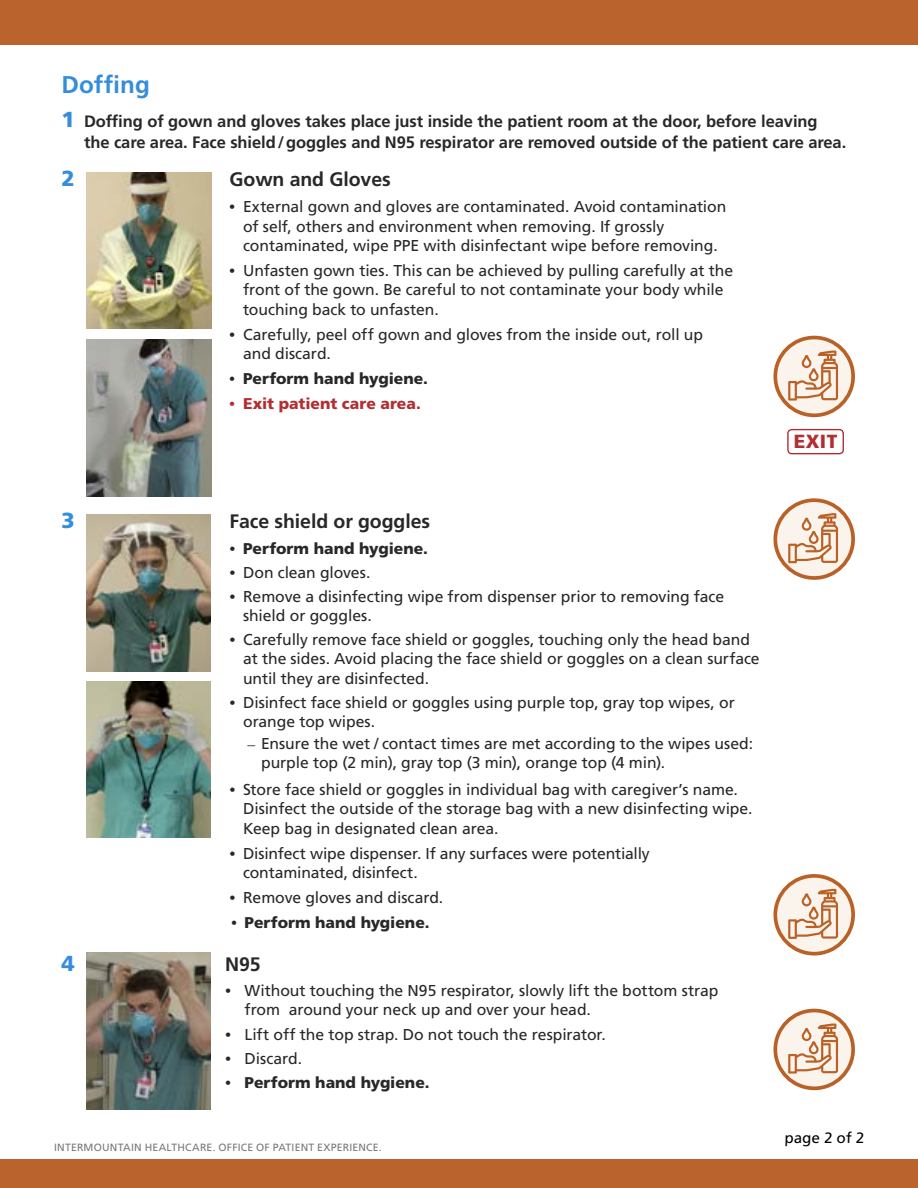
<style>
.page{position:relative;width:918px;height:1188px;background:#fff}
.page>*{position:absolute;margin:0;border:0;box-sizing:border-box;transform-origin:0 0}
.t1{font:700 24.3px "Frutiger LT Std";letter-spacing:.005em;color:#368ddd}
.t2{font:900 21.75px "Frutiger LT Std";color:#368ddd}
.t3{font:700 19.5px "Frutiger LT Std";letter-spacing:-.005em;color:#292829}
.t4{font:900 19.05px "Frutiger LT Std";color:#b12f33}
.t5{font:700 16.5px/21px "Frutiger LT Std";letter-spacing:-.005em;color:#292829}
.t6{font:15.75px/19.5px "Frutiger LT Std";letter-spacing:-.005em;color:#292829}
.t7{font:900 15.6px "Frutiger LT Std";color:#292829}
.t8{font:900 15.6px "Frutiger LT Std";color:#b12f33}
.t9{font:15px "Frutiger LT Std";color:#000}
.t10{font:10.5px "Frutiger LT Std";letter-spacing:.02em;color:#77787b}
.s1{font-weight:900;font-size:21.75px;color:#368ddd}
.s2{font-family:"Adobe Garamond Pro"}
.s3{font-family:"Adobe Garamond Pro";font-weight:400}
</style>
<div class="page">
<img style="left:87px;top:514px;width:124px;height:157px">
<img style="left:87px;top:953px;width:124px;height:156px">
<div style="left:0;top:1159px;width:918px;height:29px;background:#ba632c"></div>
<div style="left:0;top:0;width:918px;height:45px;background:#ba632c"></div>
<img style="left:87px;top:172px;width:124px;height:157px">
<img style="left:87px;top:340px;width:124px;height:156px">
<svg style="left:777px;top:500px;width:78px;height:78px;background:#f2e0d1"></svg>
<div style="left:773px;top:498px;width:82px;height:82px;border:4px solid #b96126;border-radius:50%"></div>
<svg style="left:788px;top:513px;width:50px;height:50px;background:#e5c5ad"></svg>
<svg style="left:777px;top:1010px;width:78px;height:78px;background:#f2e0d2"></svg>
<div style="left:773px;top:1009px;width:82px;height:81px;border:4px solid #b96126;border-radius:50%"></div>
<svg style="left:788px;top:1024px;width:50px;height:50px;background:#e5c5ad"></svg>
<svg style="left:777px;top:337px;width:78px;height:78px;background:#f2e0d2"></svg>
<div style="left:773px;top:336px;width:82px;height:81px;border:4px solid #b96126;border-radius:50%"></div>
<svg style="left:788px;top:351px;width:50px;height:50px;background:#e6c5ad"></svg>
<div style="left:787px;top:429px;width:57px;height:25px;border:1px solid #b02a2f;border-radius:4px"></div>
<svg style="left:777px;top:876px;width:78px;height:78px;background:#f2e0d1"></svg>
<div style="left:773px;top:874px;width:82px;height:82px;border:4px solid #b96126;border-radius:50%"></div>
<svg style="left:788px;top:889px;width:50px;height:50px;background:#e5c5ad"></svg>
<img style="left:87px;top:681px;width:124px;height:157px">
<h1 class="t1" style="left:62px;top:70px;width:90px">Doffing</h1>
<p class="t5" style="left:84px;top:111px;width:764px;text-indent:-22px"><span class="s1">1</span> Doffing of gown and gloves takes place just inside the patient room at the door, before leaving the care area. Face shield/goggles and N95 respirator are removed outside of the patient care area.</p>
<h2 class="t2" style="left:62px;top:165px;width:15px">2</h2>
<p class="t3" style="left:230px;top:168px;width:163px">Gown and Gloves</p>
<p class="t6" style="left:243px;top:197px;width:485px;text-indent:-14px"><span class="s2">•</span> External gown and gloves are contaminated. Avoid contamination of self, others and environment when removing. If grossly contaminated, wipe PPE with disinfectant wipe before removing.</p>
<p class="t6" style="left:243px;top:261px;width:492px;text-indent:-14px"><span class="s2">•</span> Unfasten gown ties. This can be achieved by pulling carefully at the front of the gown. Be careful to not contaminate your body while touching back to unfasten.</p>
<p class="t6" style="left:243px;top:325px;width:462px;text-indent:-14px"><span class="s2">•</span> Carefully, peel off gown and gloves from the inside out, roll up and discard.</p>
<p class="t7" style="left:229px;top:369px;width:200px"><span class="s3">•</span> Perform hand hygiene.</p>
<p class="t8" style="left:229px;top:394px;width:193px"><span class="s3">•</span> Exit patient care area.</p>
<h2 class="t2" style="left:62px;top:507px;width:15px">3</h2>
<p class="t3" style="left:230px;top:510px;width:202px">Face shield or goggles</p>
<p class="t7" style="left:230px;top:539px;width:200px"><span class="s3">•</span> Perform hand hygiene.</p>
<p class="t6" style="left:230px;top:563px;width:142px"><span class="s2">•</span> Don clean gloves.</p>
<p class="t6" style="left:243px;top:587px;width:483px;text-indent:-13px"><span class="s2">•</span> Remove a disinfecting wipe from dispenser prior to removing face shield or goggles.</p>
<p class="t6" style="left:243px;top:630px;width:518px;text-indent:-13px"><span class="s2">•</span> Carefully remove face shield or goggles, touching only the head band at the sides. Avoid placing the face shield or goggles on a clean surface until they are disinfected.</p>
<p class="t6" style="left:243px;top:693px;width:493px;text-indent:-13px"><span class="s2">•</span> Disinfect face shield or goggles using purple top, gray top wipes, or orange top wipes.</p>
<p class="t6" style="left:261px;top:734px;width:493px;text-indent:-13px"><span class="s2">–</span> Ensure the wet / contact times are met according to the wipes used: purple top (2 min), gray top (3 min), orange top (4 min).</p>
<p class="t6" style="left:243px;top:780px;width:511px;text-indent:-13px"><span class="s2">•</span> Store face shield or goggles in individual bag with caregiver’s name.<br>Disinfect the outside of the storage bag with a new disinfecting wipe.<br>Keep bag in designated clean area.</p>
<p class="t6" style="left:243px;top:843px;width:408px;text-indent:-13px"><span class="s2">•</span> Disinfect wipe dispenser. If any surfaces were potentially contaminated, disinfect.</p>
<p class="t6" style="left:230px;top:888px;width:215px"><span class="s2">•</span> Remove gloves and discard.</p>
<p class="t7" style="left:231px;top:913px;width:200px"><span class="s3">•</span> Perform hand hygiene.</p>
<h2 class="t2" style="left:62px;top:950px;width:15px">4</h2>
<p class="t3" style="left:225px;top:952px;width:37px">N95</p>
<p class="t6" style="left:245px;top:981px;width:475px;line-height:18.9px;text-indent:-19px"><span class="s2">•</span> Without touching the N95 respirator, slowly lift the bottom strap from around your neck up and over your head.</p>
<p class="t6" style="left:225px;top:1024px;width:382px"><span class="s2">•</span> Lift off the top strap. Do not touch the respirator.</p>
<p class="t6" style="left:225px;top:1049px;width:79px"><span class="s2">•</span> Discard.</p>
<p class="t7" style="left:225px;top:1073px;width:206px"><span class="s3">•</span> Perform hand hygiene.</p>
<p class="t10" style="left:54px;top:1141px;width:329px">INTERMOUNTAIN HEALTHCARE. OFFICE OF PATIENT EXPERIENCE.</p>
<p class="t4" style="left:794px;top:430px;width:45px">EXIT</p>
<p class="t9" style="left:785px;top:1128px;width:82px">page 2 of 2</p>
</div>
